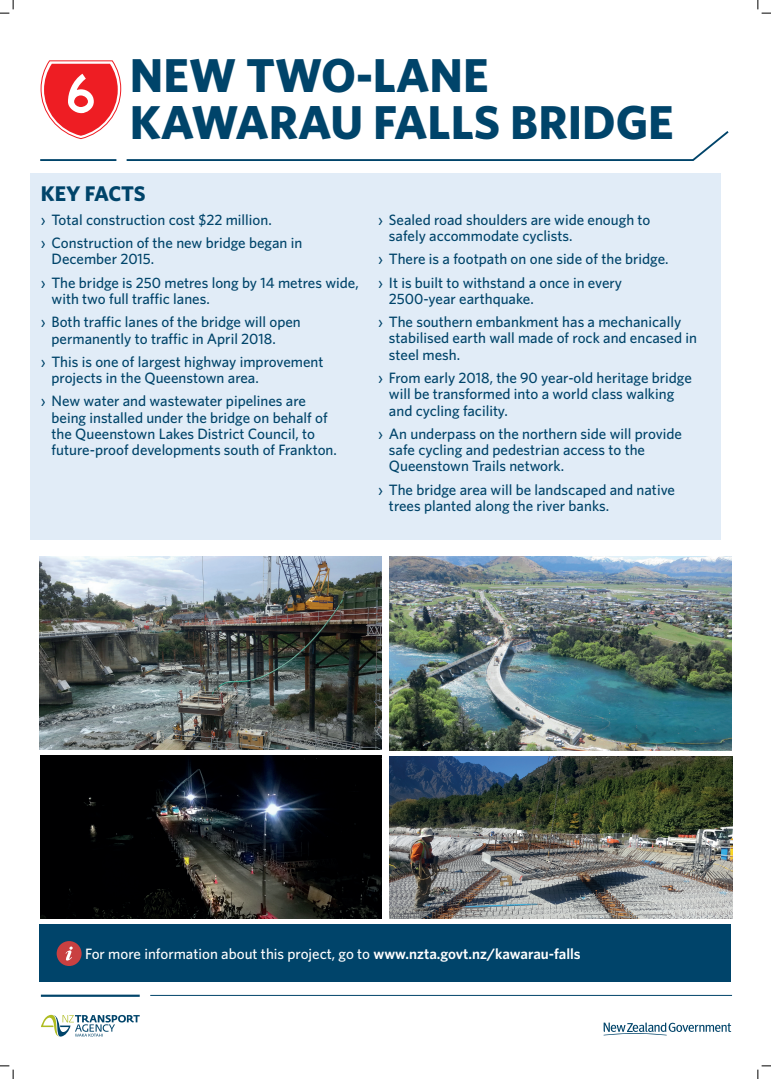
<style>
.page{position:relative;width:771px;height:1079px;background:#fff}
.page>*{position:absolute;margin:0;border:0;box-sizing:border-box;transform-origin:0 0}
.t1{font:700 47.56px/47.6px "Whitney";color:#00446a}
.t2{font:700 21.25px "Whitney";letter-spacing:-.01em;color:#00446a}
.t3{font:500 15px/16.2px "Whitney";color:#00446a}
.t4{font:500 15px "Whitney";color:#fff}
.s1{font-weight:600}
</style>
<div class="page">
<svg style="left:41px;top:1014px;width:99px;height:23px"></svg>
<hr style="left:41px;top:994px;width:99px;height:2px;background:#00446a">
<hr style="left:150px;top:995px;width:581px;height:1px;background:#00446a">
<svg style="left:603px;top:1022px;width:128px;height:13px"></svg>
<div style="left:40px;top:924px;width:691px;height:58px;background:#00446a"></div>
<div style="left:57px;top:941px;width:25px;height:25px;background:#c94041;border-radius:50%"></div>
<svg style="left:66px;top:946px;width:7px;height:14px"></svg>
<div style="left:30px;top:173px;width:690px;height:366px;background:#e1ecf7"></div>
<hr style="left:40px;top:159px;width:76px;height:2px;background:#00446a">
<svg style="left:41px;top:60px;width:688px;height:101px"></svg>
<img style="left:40px;top:556px;width:341px;height:194px">
<img style="left:389px;top:556px;width:342px;height:194px">
<img style="left:40px;top:755px;width:341px;height:163px">
<img style="left:389px;top:756px;width:342px;height:162px">
<svg style="left:0;top:0;width:14px;height:14px"></svg>
<svg style="left:0;top:1065px;width:14px;height:14px"></svg>
<svg style="left:757px;top:0;width:13px;height:14px"></svg>
<svg style="left:757px;top:1065px;width:13px;height:14px"></svg>
<h1 class="t1" style="left:130px;top:50px;width:545px">NEW TWO-LANE<br>KAWARAU FALLS BRIDGE</h1>
<h2 class="t2" style="left:41px;top:180px;width:106px">KEY FACTS</h2>
<p class="t3" style="left:41px;top:208px;width:263px;line-height:23.3px">› Total construction cost $22 million.<br>› Construction of the new bridge began in</p>
<p class="t3" style="left:41px;top:247px;width:319px;line-height:23.3px;text-indent:11px">December 2015.<br>› The bridge is 250 metres long by 14 metres wide,</p>
<p class="t3" style="left:41px;top:287px;width:261px;line-height:23.3px;text-indent:11px">with two full traffic lanes.<br>› Both traffic lanes of the bridge will open</p>
<p class="t3" style="left:41px;top:326px;width:284px;line-height:23.3px;text-indent:11px">permanently to traffic in April 2018.<br>› This is one of largest highway improvement</p>
<p class="t3" style="left:41px;top:366px;width:266px;line-height:23.3px;text-indent:11px">projects in the Queenstown area.<br>› New water and wastewater pipelines are</p>
<p class="t3" style="left:52px;top:409px;width:287px">being installed under the bridge on behalf of the Queenstown Lakes District Council, to future-proof developments south of Frankton.</p>
<p class="t3" style="left:389px;top:211px;width:263px;text-indent:-11px">› Sealed road shoulders are wide enough to safely accommodate cyclists.</p>
<p class="t3" style="left:378px;top:247px;width:292px;line-height:23.3px">› There is a footpath on one side of the bridge. › It is built to withstand a once in every</p>
<p class="t3" style="left:378px;top:287px;width:304px;line-height:23.3px;text-indent:11px">2500-year earthquake.<br>› The southern embankment has a mechanically</p>
<p class="t3" style="left:389px;top:330px;width:309px">stabilised earth wall made of rock and encased in steel mesh.</p>
<p class="t3" style="left:389px;top:369px;width:304px;text-indent:-11px">› From early 2018, the 90 year-old heritage bridge will be transformed into a world class walking and cycling facility.</p>
<p class="t3" style="left:389px;top:425px;width:294px;text-indent:-11px">› An underpass on the northern side will provide safe cycling and pedestrian access to the<br>Queenstown Trails network.</p>
<p class="t3" style="left:389px;top:481px;width:287px;text-indent:-11px">› The bridge area will be landscaped and native trees planted along the river banks.</p>
<p class="t4" style="left:85px;top:944px;width:497px">For more information about this project, go to <span class="s1">www.nzta.govt.nz/kawarau-falls</span></p>
</div>
